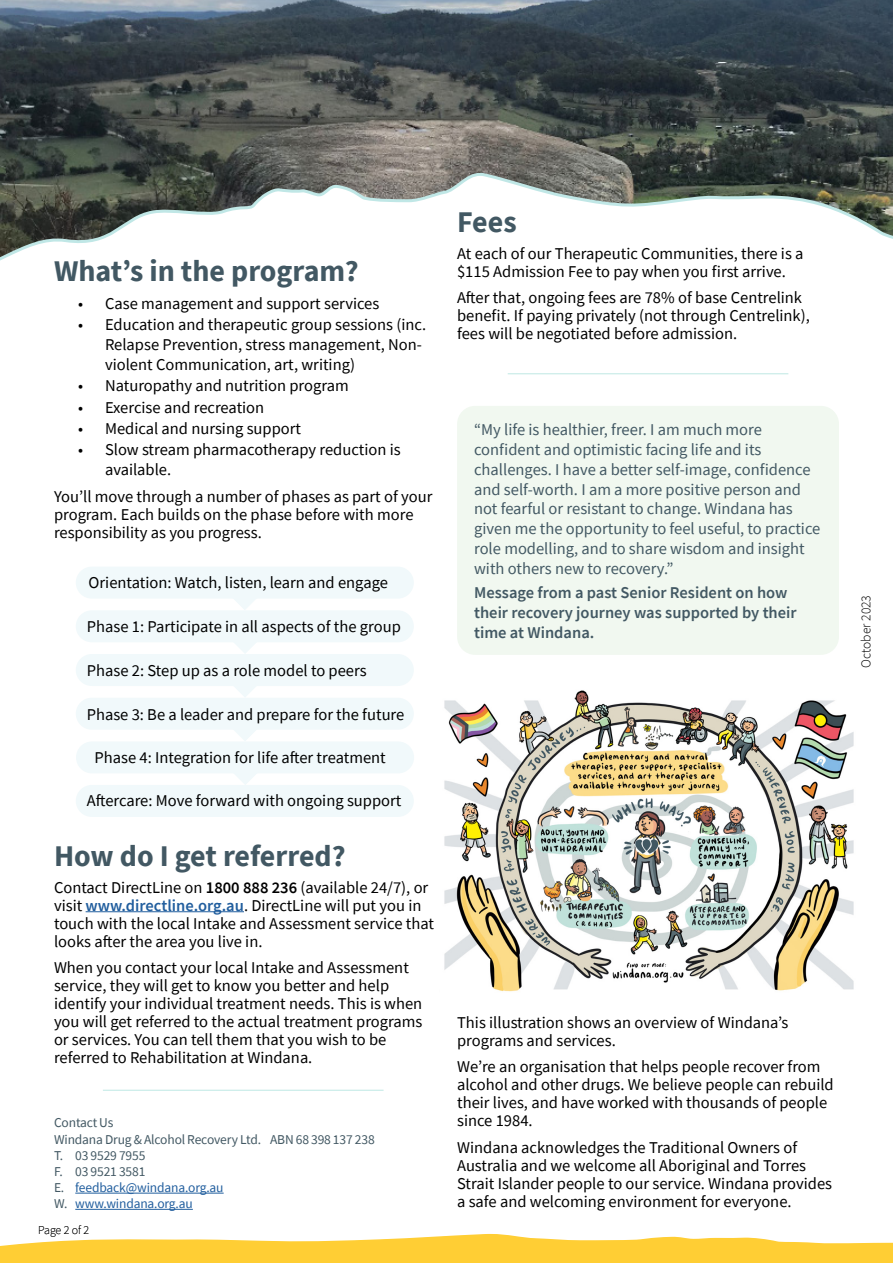
<style>
.page{position:relative;width:893px;height:1263px;background:#fff}
.page>*{position:absolute;margin:0;border:0;box-sizing:border-box;transform-origin:0 0}
.t1{font:700 30px "Source Sans Pro";color:#425863}
.t2{font:16.5px/18px "Source Sans Pro";color:#000}
.t3{font:16.5px/19.8px "Source Sans Pro";color:#425863}
.t4{font:600 16.5px/19.8px "Source Sans Pro";color:#425863}
.t5{font:13.5px/16.2px "Source Sans Pro";letter-spacing:-.01em;color:#425863}
.t6{font:300 13.5px "Source Sans Pro";color:#000}
.t7{font:200 12px "Source Sans Pro";letter-spacing:-.005em;color:#000}
.s1{font-weight:600}
.s2{font-weight:600;color:#215e9e}
.s3{color:#215e9e}
</style>
<div class="page">
<svg style="left:0;top:1233px;width:893px;height:30px"></svg>
<img style="left:0;top:0;width:893px;height:171px">
<svg style="left:0;top:171px;width:893px;height:397px"></svg>
<hr style="left:86px;top:911px;width:158px;height:1px;background:#215e9e">
<hr style="left:103px;top:1090px;width:281px;height:1px;background:#bfe8e4">
<img style="left:444px;top:690px;width:410px;height:302px">
<hr style="left:75px;top:1193px;width:149px;height:1px;background:#215e9e">
<hr style="left:75px;top:1209px;width:118px;height:1px;background:#215e9e">
<svg style="left:234px;top:730px;width:22px;height:11px"></svg>
<div style="left:76px;top:785px;width:338px;height:32px;background:#f1f9fb;border-radius:16px"></div>
<svg style="left:234px;top:686px;width:22px;height:11px"></svg>
<svg style="left:234px;top:642px;width:23px;height:11px"></svg>
<svg style="left:234px;top:599px;width:21px;height:11px"></svg>
<div style="left:76px;top:567px;width:338px;height:32px;background:#f1f9fb;border-radius:16px"></div>
<div style="left:76px;top:610px;width:338px;height:32px;background:#f1f9fb;border-radius:16px"></div>
<div style="left:76px;top:654px;width:338px;height:32px;background:#f1f9fb;border-radius:16px"></div>
<div style="left:76px;top:698px;width:338px;height:32px;background:#f1f9fb;border-radius:16px"></div>
<svg style="left:234px;top:773px;width:23px;height:12px"></svg>
<div style="left:76px;top:741px;width:338px;height:32px;background:#f1f9fb;border-radius:16px"></div>
<div style="left:457px;top:406px;width:382px;height:249px;background:#f1f8f0;border-radius:18px"></div>
<hr style="left:508px;top:373px;width:280px;height:1px;background:#bfe8e4">
<h1 class="t1" style="left:54px;top:251px;width:306px">What’s in the program?</h1>
<p class="t2" style="left:78px;top:295px;width:303px">• Case management and support services</p>
<p class="t2" style="left:105px;top:315px;width:323px;line-height:19.8px;text-indent:-27px">• Education and therapeutic group sessions (inc.<br>Relapse Prevention, stress management, Non&shy;violent Communication, art, writing)</p>
<p class="t2" style="left:78px;top:377px;width:272px">• Naturopathy and nutrition program</p>
<p class="t2" style="left:78px;top:398px;width:188px">• Exercise and recreation</p>
<p class="t2" style="left:78px;top:419px;width:225px">• Medical and nursing support</p>
<p class="t2" style="left:105px;top:440px;width:297px;line-height:19.8px;text-indent:-27px">• Slow stream pharmacotherapy reduction is available.</p>
<p class="t2" style="left:54px;top:487px;width:380px">You’ll move through a number of phases as part of your program. Each builds on the phase before with more responsibility as you progress.</p>
<p class="t2" style="left:89px;top:574px;width:301px">Orientation: Watch, listen, learn and engage</p>
<p class="t2" style="left:87px;top:617px;width:315px">Phase 1: Participate in all aspects of the group</p>
<p class="t2" style="left:87px;top:661px;width:281px">Phase 2: Step up as a role model to peers</p>
<p class="t2" style="left:87px;top:705px;width:319px">Phase 3: Be a leader and prepare for the future</p>
<p class="t2" style="left:95px;top:749px;width:293px">Phase 4: Integration for life after treatment</p>
<p class="t2" style="left:87px;top:792px;width:316px">Aftercare: Move forward with ongoing support</p>
<h1 class="t1" style="left:54px;top:836px;width:293px">How do I get referred?</h1>
<p class="t2" style="left:54px;top:878px;width:382px">Contact DirectLine on <span class="s1">1800 888 236</span> (available 24/7), or visit <span class="s2">www.directline.org.au</span>. DirectLine will put you in touch with the local Intake and Assessment service that looks after the area you live in.</p>
<p class="t2" style="left:54px;top:958px;width:370px">When you contact your local Intake and Assessment service, they will get to know you better and help identify your individual treatment needs. This is when you will get referred to the actual treatment programs or services. You can tell them that you wish to be referred to Rehabilitation at Windana.</p>
<p class="t5" style="left:54px;top:1114px;width:322px">Contact Us<br>Windana Drug &amp; Alcohol Recovery Ltd. ABN 68 398 137 238<br>T. 03 9529 7955<br>F. 03 9521 3581<br>E. <span class="s3">feedback@windana.org.au<br></span>W. <span class="s3">www.windana.org.au</span></p>
<p class="t7" style="left:38px;top:1222px;width:53px">Page 2 of 2</p>
<h1 class="t1" style="left:457px;top:202px;width:61px">Fees</h1>
<p class="t2" style="left:457px;top:244px;width:348px">At each of our Therapeutic Communities, there is a $115 Admission Fee to pay when you first arrive.</p>
<p class="t2" style="left:457px;top:289px;width:354px">After that, ongoing fees are 78% of base Centrelink benefit. If paying privately (not through Centrelink), fees will be negotiated before admission.</p>
<p class="t3" style="left:474px;top:420px;width:348px">“My life is healthier, freer. I am much more confident and optimistic facing life and its challenges. I have a better self-image, confidence and self-worth. I am a more positive person and not fearful or resistant to change. Windana has given me the opportunity to feel useful, to practice role modelling, and to share wisdom and insight with others new to recovery.”</p>
<p class="t4" style="left:474px;top:582px;width:324px">Message from a past Senior Resident on how their recovery journey was supported by their time at Windana.</p>
<p class="t2" style="left:457px;top:1013px;width:333px">This illustration shows an overview of Windana’s programs and services.</p>
<p class="t2" style="left:457px;top:1058px;width:378px">We’re an organisation that helps people recover from alcohol and other drugs. We believe people can rebuild their lives, and have worked with thousands of people since 1984.</p>
<p class="t2" style="left:457px;top:1138px;width:376px">Windana acknowledges the Traditional Owners of Australia and we welcome all Aboriginal and Torres Strait Islander people to our service. Windana provides a safe and welcoming environment for everyone.</p>
<p class="t6" style="left:858px;top:668px;width:74px;rotate:-90deg">October 2023</p>
</div>
